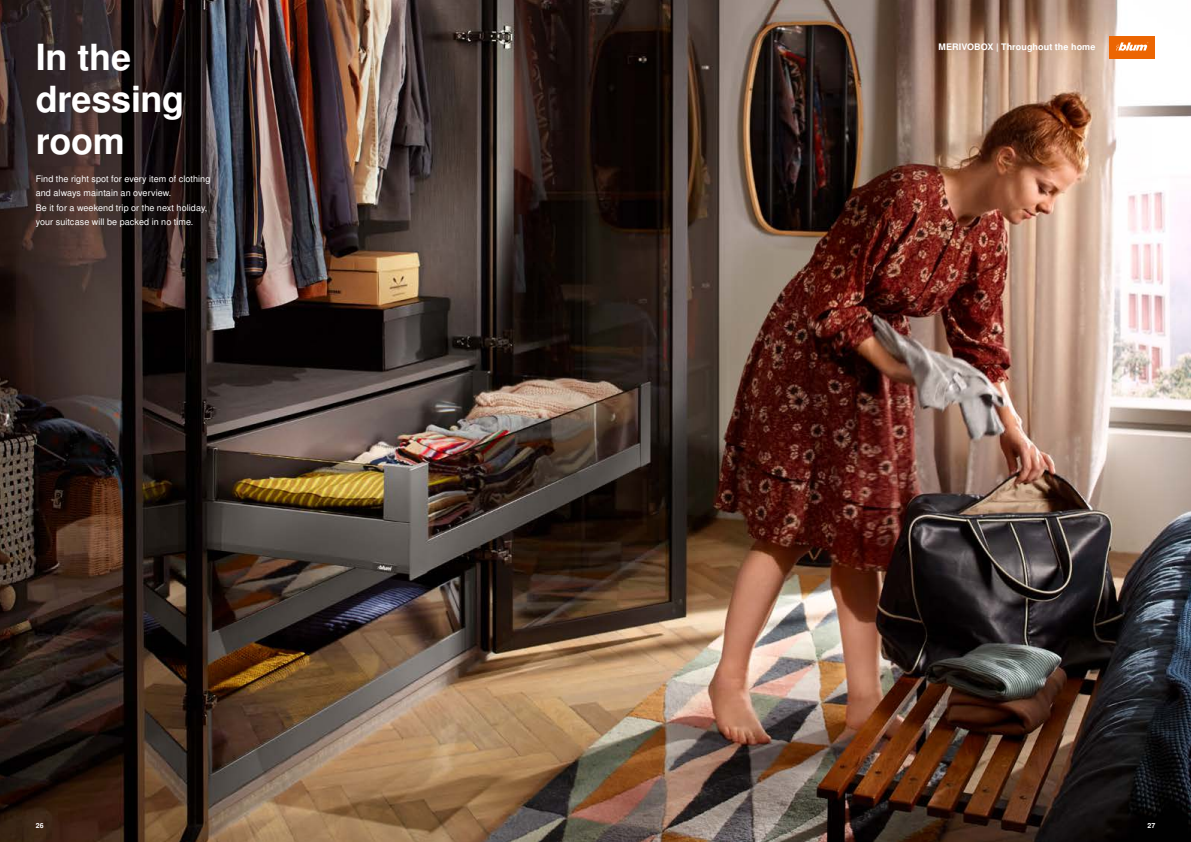
<style>
.page{position:relative;width:1191px;height:842px;background:#fff}
.page>*{position:absolute;margin:0;border:0;box-sizing:border-box;transform-origin:0 0}
.t1{font:700 36px/42.1px "Nimbus Sans LOT";letter-spacing:-.005em;color:#fff}
.t2{font:9px/14px "Nimbus Sans LOT";letter-spacing:.005em;color:#fff}
.t3{font:700 9px "Nimbus Sans LOT";letter-spacing:.01em;color:#fff}
.t4{font:700 7px "Nimbus Sans LOT";color:#fff}
</style>
<div class="page">
<img style="left:0;top:0;width:1191px;height:842px">
<div style="left:1109px;top:36px;width:46px;height:23px;background:#ec6502"></div>
<svg style="left:1116px;top:42px;width:32px;height:9px"></svg>
<h1 class="t1" style="left:36px;top:38px;width:150px">In the dressing room</h1>
<p class="t2" style="left:36px;top:172px;width:176px">Find the right spot for every item of clothing and always maintain an overview.<br>Be it for a weekend trip or the next holiday, your suitcase will be packed in no time.</p>
<p class="t3" style="left:938px;top:42px;width:158px">MERIVOBOX | Throughout the home</p>
<p class="t4" style="left:36px;top:821px;width:9px">26</p>
<p class="t4" style="left:1147px;top:821px;width:9px">27</p>
</div>
